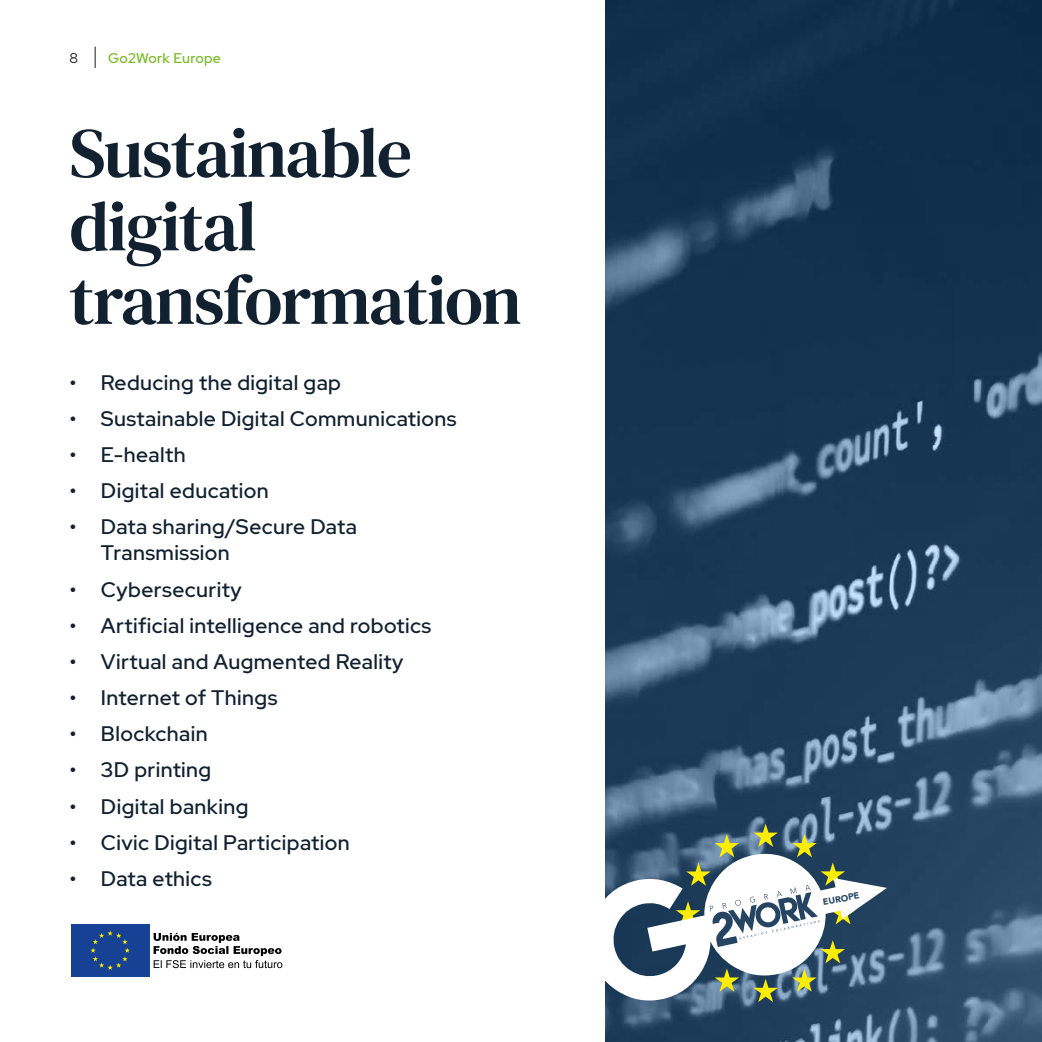
<style>
.page{position:relative;width:1042px;height:1042px;background:#fff}
.page>*{position:absolute;margin:0;border:0;box-sizing:border-box;transform-origin:0 0}
.t1{font:70px/73.5px "DM Serif Text";letter-spacing:-.02em;color:#11212f}
.t2{font:500 21px/26.2px "Red Hat Display";letter-spacing:.02em;color:#11212f}
.t3{font:500 14px "Red Hat Display";letter-spacing:.02em;color:#7ab929}
.t4{font:14px "Red Hat Display";color:#1a1a1a}
.t5{font:900 8.92px "Avenir";color:#254461}
</style>
<div class="page">
<svg style="left:95px;top:47px;width:1px;height:21px"></svg>
<div style="left:69px;top:923px;width:82px;height:55px;background:linear-gradient(to bottom,#164194,#164194)"></div>
<div style="left:71px;top:924px;width:78px;height:52px;background:#164194"></div>
<svg style="left:90px;top:931px;width:40px;height:39px"></svg>
<svg style="left:154px;top:933px;width:128px;height:35px"></svg>
<svg style="left:605px;top:0;width:437px;height:1042px;background:#22415e"></svg>
<svg style="left:605px;top:852px;width:282px;height:150px"></svg>
<svg style="left:676px;top:823px;width:179px;height:179px"></svg>
<p class="t4" style="left:69px;top:49px;width:10px">8</p>
<p class="t3" style="left:108px;top:49px;width:114px">Go2Work Europe</p>
<h1 class="t1" style="left:69px;top:117px;width:454px">Sustainable digital transformation</h1>
<p class="t2" style="left:69px;top:369px;width:273px">• Reducing the digital gap</p>
<p class="t2" style="left:69px;top:405px;width:389px">• Sustainable Digital Communications</p>
<p class="t2" style="left:69px;top:441px;width:118px">• E-health</p>
<p class="t2" style="left:69px;top:477px;width:201px">• Digital education</p>
<p class="t2" style="left:101px;top:513px;width:257px;text-indent:-32px">• Data sharing/Secure Data<br>Transmission</p>
<p class="t2" style="left:69px;top:576px;width:174px">• Cybersecurity</p>
<p class="t2" style="left:69px;top:612px;width:363px">• Artificial intelligence and robotics</p>
<p class="t2" style="left:69px;top:648px;width:335px">• Virtual and Augmented Reality</p>
<p class="t2" style="left:69px;top:684px;width:209px">• Internet of Things</p>
<p class="t2" style="left:69px;top:720px;width:140px">• Blockchain</p>
<p class="t2" style="left:69px;top:756px;width:143px">• 3D printing</p>
<p class="t2" style="left:69px;top:793px;width:180px">• Digital banking</p>
<p class="t2" style="left:69px;top:829px;width:282px">• Civic Digital Participation</p>
<p class="t2" style="left:69px;top:865px;width:144px">• Data ethics</p>
<p class="t5" style="left:822px;top:894px;width:38px;rotate:-10deg">EUROPE</p>
</div>
